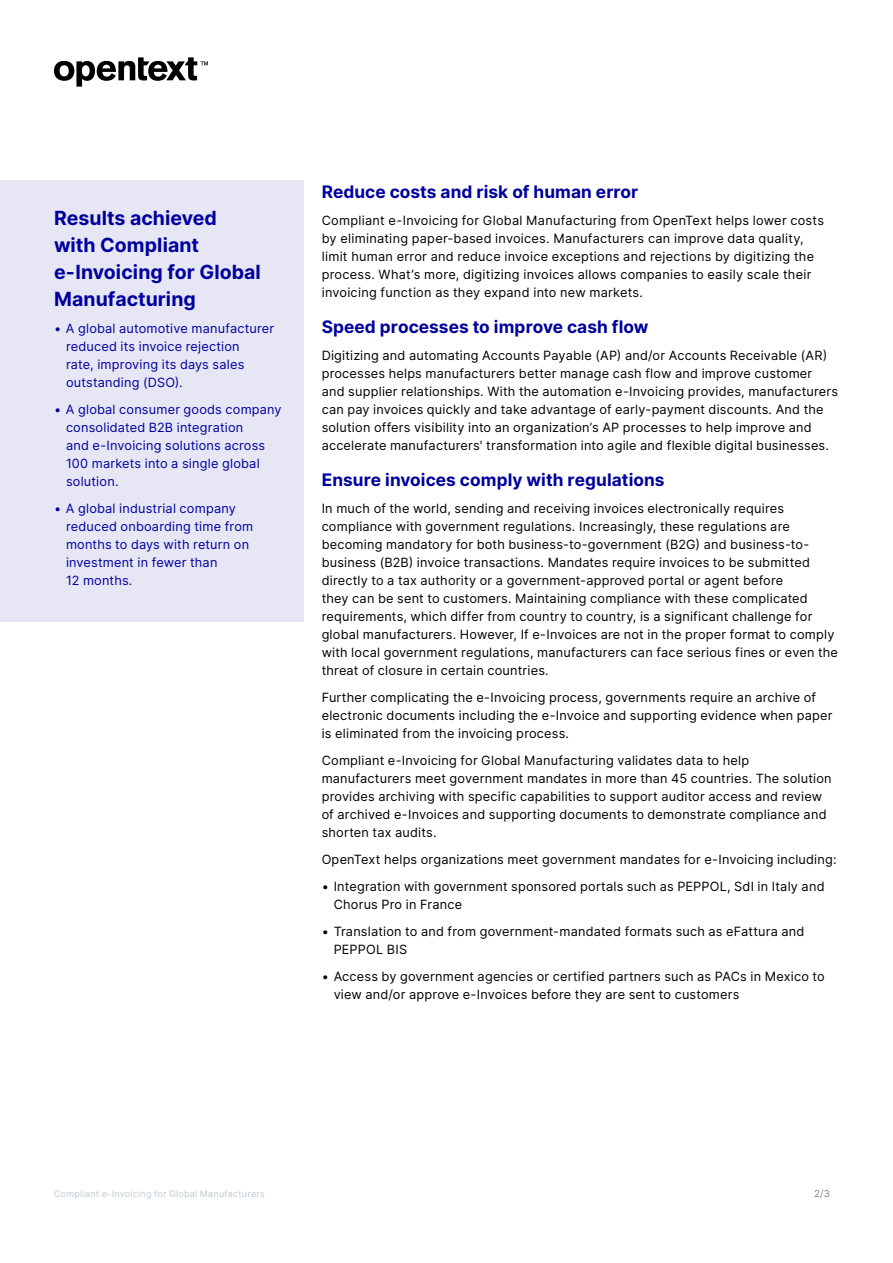
<style>
.page{position:relative;width:893px;height:1263px;background:#fff}
.page>*{position:absolute;margin:0;border:0;box-sizing:border-box;transform-origin:0 0}
.Sidebar_Header_-_ins{font:700 19.5px/27px "Inter";letter-spacing:.005em;color:#00009f}
.t1{font:700 17.25px "Inter";letter-spacing:.005em;color:#00009f}
.Body{font:12.75px/18px "Inter";letter-spacing:.015em;color:#000}
.t2{font:12.75px/18px "Inter";letter-spacing:.015em;color:#00009f}
.t3{font:9.75px "Inter";color:#808080}
.t4{font:9px "Inter";letter-spacing:.03em;color:#bfc9cf}
</style>
<div class="page">
<svg style="left:54px;top:57px;width:154px;height:30px"></svg>
<div style="left:0;top:180px;width:304px;height:441px;background:#e6e6f5"></div>
<p class="Sidebar_Header_-_ins" style="left:54px;top:204px;width:208px">Results achieved with Compliant e-Invoicing for Global<br>Manufacturing</p>
<p class="t2" style="left:66px;top:319px;width:210px;text-indent:-12px">• A global automotive manufacturer reduced its invoice rejection<br>rate, improving its days sales outstanding (DSO).</p>
<p class="t2" style="left:66px;top:400px;width:217px;text-indent:-12px">• A global consumer goods company consolidated B2B integration<br>and e-Invoicing solutions across<br>100 markets into a single global solution.</p>
<p class="t2" style="left:66px;top:499px;width:189px;text-indent:-12px">• A global industrial company reduced onboarding time from months to days with return on investment in fewer than<br>12 months.</p>
<h3 class="t1" style="left:322px;top:179px;width:318px">Reduce costs and risk of human error</h3>
<p class="Body" style="left:322px;top:211px;width:504px">Compliant e-Invoicing for Global Manufacturing from OpenText helps lower costs by eliminating paper-based invoices. Manufacturers can improve data quality, limit human error and reduce invoice exceptions and rejections by digitizing the process. What’s more, digitizing invoices allows companies to easily scale their invoicing function as they expand into new markets.</p>
<h3 class="t1" style="left:322px;top:314px;width:328px">Speed processes to improve cash flow</h3>
<p class="Body" style="left:322px;top:346px;width:518px">Digitizing and automating Accounts Payable (AP) and/or Accounts Receivable (AR) processes helps manufacturers better manage cash flow and improve customer and supplier relationships. With the automation e-Invoicing provides, manufacturers can pay invoices quickly and take advantage of early-payment discounts. And the solution offers visibility into an organization’s AP processes to help improve and accelerate manufacturers' transformation into agile and flexible digital businesses.</p>
<h3 class="t1" style="left:322px;top:467px;width:344px">Ensure invoices comply with regulations</h3>
<p class="Body" style="left:322px;top:499px;width:518px">In much of the world, sending and receiving invoices electronically requires compliance with government regulations. Increasingly, these regulations are becoming mandatory for both business-to-government (B2G) and business-to&shy;business (B2B) invoice transactions. Mandates require invoices to be submitted directly to a tax authority or a government-approved portal or agent before<br>they can be sent to customers. Maintaining compliance with these complicated requirements, which differ from country to country, is a significant challenge for global manufacturers. However, If e-Invoices are not in the proper format to comply with local government regulations, manufacturers can face serious fines or even the threat of closure in certain countries.</p>
<p class="Body" style="left:322px;top:688px;width:512px">Further complicating the e-Invoicing process, governments require an archive of electronic documents including the e-Invoice and supporting evidence when paper is eliminated from the invoicing process.</p>
<p class="Body" style="left:322px;top:751px;width:511px">Compliant e-Invoicing for Global Manufacturing validates data to help manufacturers meet government mandates in more than 45 countries. The solution provides archiving with specific capabilities to support auditor access and review of archived e-Invoices and supporting documents to demonstrate compliance and shorten tax audits.</p>
<p class="Body" style="left:322px;top:850px;width:516px">OpenText helps organizations meet government mandates for e-Invoicing including:</p>
<p class="Body" style="left:334px;top:877px;width:492px;text-indent:-12px">• Integration with government sponsored portals such as PEPPOL, SdI in Italy and<br>Chorus Pro in France</p>
<p class="Body" style="left:334px;top:922px;width:472px;text-indent:-12px">• Translation to and from government-mandated formats such as eFattura and<br>PEPPOL BIS</p>
<p class="Body" style="left:334px;top:967px;width:493px;text-indent:-12px">• Access by government agencies or certified partners such as PACs in Mexico to view and/or approve e-Invoices before they are sent to customers</p>
<p class="t4" style="left:54px;top:1187px;width:212px">Compliant e-Invoicing for Global Manufacturers</p>
<p class="t3" style="left:814px;top:1186px;width:17px">2/3</p>
</div>
